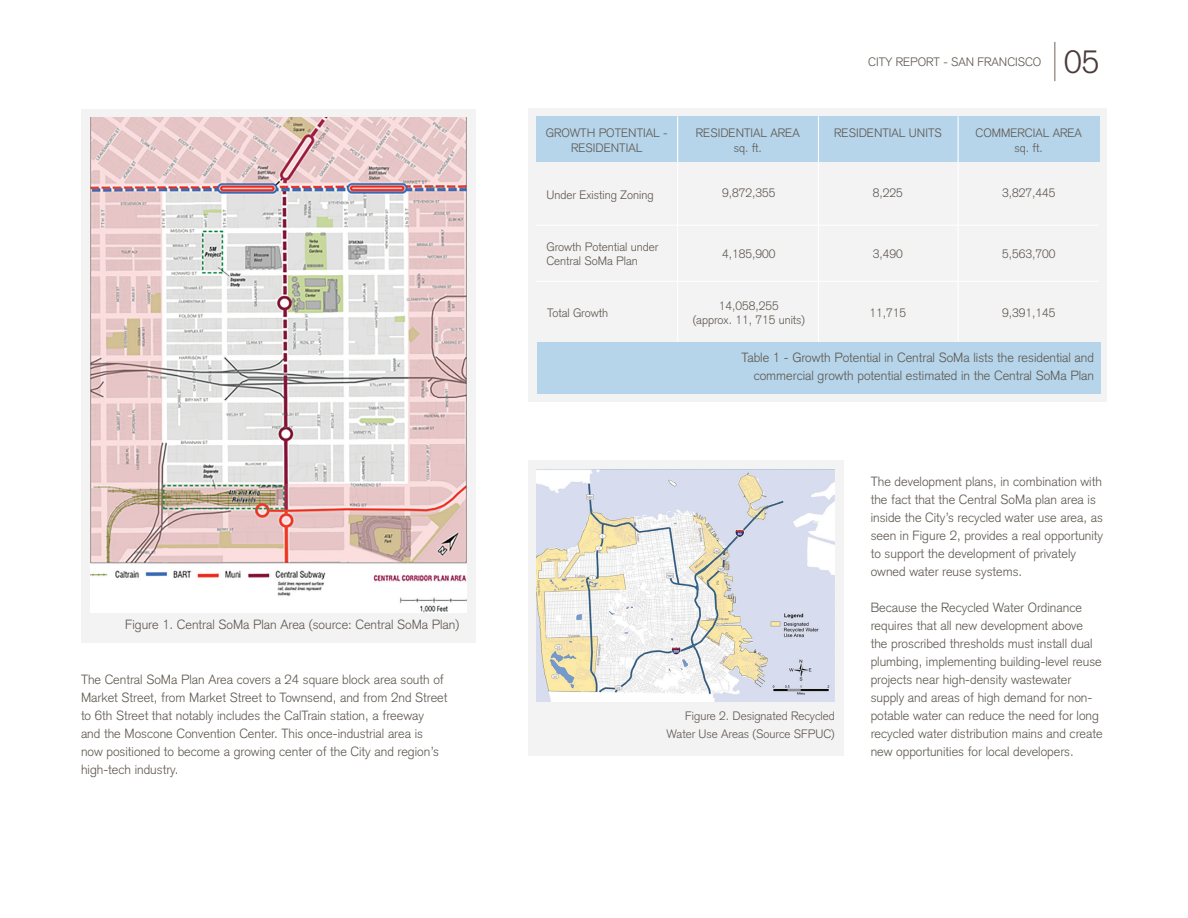
<style>
.page{position:relative;width:1188px;height:918px;background:#fff}
.page>*{position:absolute;margin:0;border:0;box-sizing:border-box;transform-origin:0 0}
.t1{font:300 31.65px "Akzidenz Grotesk";color:#4a3b3a}
.t2{font:300 13.2px/18px "Akzidenz Grotesk";color:#5f5951}
.t3{font:300 12px/14.4px "Akzidenz Grotesk";color:#5f5951;text-align:center}
</style>
<div class="page">
<hr style="left:1055px;top:42px;width:1px;height:39px;background:#716557">
<div style="left:81px;top:109px;width:395px;height:534px;background:#f4f3f3"></div>
<div style="left:528px;top:461px;width:316px;height:295px;background:#f4f3f3"></div>
<img style="left:91px;top:118px;width:375px;height:494px">
<div style="left:528px;top:108px;width:579px;height:294px;background:#f4f3f3"></div>
<div style="left:536px;top:116px;width:563px;height:45px;background:#b6d5eb"></div>
<hr style="left:677px;top:116px;width:1px;height:244px;background:#fff">
<hr style="left:818px;top:116px;width:1px;height:244px;background:#fff">
<hr style="left:958px;top:116px;width:1px;height:249px;background:#fff">
<hr style="left:536px;top:225px;width:563px;height:1px;background:#fff">
<hr style="left:536px;top:281px;width:563px;height:1px;background:#fff">
<div style="left:537px;top:343px;width:564px;height:51px;background:#b6d5eb"></div>
<img style="left:537px;top:470px;width:298px;height:232px">
<p class="t2" style="left:125px;top:616px;width:336px">Figure 1. Central SoMa Plan Area (source: Central SoMa Plan)</p>
<p class="t2" style="left:81px;top:670px;width:368px">The Central SoMa Plan Area covers a 24 square block area south of Market Street, from Market Street to Townsend, and from 2nd Street to 6th Street that notably includes the CalTrain station, a freeway<br>and the Moscone Convention Center. This once-industrial area is now positioned to become a growing center of the City and region’s high-tech industry.</p>
<p class="t3" style="left:868px;top:55px;width:175px">CITY REPORT - SAN FRANCISCO</p>
<h1 class="t1" style="left:1064px;top:44px;width:37px">05</h1>
<p class="t3" style="left:546px;top:126px;width:123px">GROWTH POTENTIAL -<br>RESIDENTIAL</p>
<p class="t3" style="left:696px;top:126px;width:105px">RESIDENTIAL AREA sq. ft.</p>
<p class="t3" style="left:834px;top:126px;width:109px">RESIDENTIAL UNITS</p>
<p class="t3" style="left:976px;top:126px;width:108px">COMMERCIAL AREA sq. ft.</p>
<p class="t3" style="left:546px;top:188px;width:109px">Under Existing Zoning</p>
<p class="t3" style="left:722px;top:186px;width:55px">9,872,355</p>
<p class="t3" style="left:873px;top:186px;width:32px">8,225</p>
<p class="t3" style="left:1002px;top:186px;width:55px">3,827,445</p>
<p class="t3" style="left:546px;top:240px;width:113px;text-align:left">Growth Potential under<br>Central SoMa Plan</p>
<p class="t3" style="left:547px;top:305px;width:63px">Total Growth</p>
<p class="t3" style="left:722px;top:246px;width:55px">4,185,900</p>
<p class="t3" style="left:693px;top:298px;width:114px">14,058,255<br>(approx. 11, 715 units)</p>
<p class="t3" style="left:873px;top:246px;width:32px">3,490</p>
<p class="t3" style="left:869px;top:305px;width:38px">11,715</p>
<p class="t3" style="left:1002px;top:246px;width:55px">5,563,700</p>
<p class="t3" style="left:1002px;top:305px;width:55px">9,391,145</p>
<p class="t2" style="left:742px;top:348px;width:354px;text-align:right">Table 1 - Growth Potential in Central SoMa lists the residential and commercial growth potential estimated in the Central SoMa Plan</p>
<p class="t3" style="left:667px;top:707px;width:170px;line-height:18px;text-align:right">Figure 2. Designated Recycled<br>Water Use Areas (Source SFPUC)</p>
<p class="t2" style="left:871px;top:472px;width:234px">The development plans, in combination with the fact that the Central SoMa plan area is inside the City’s recycled water use area, as seen in Figure 2, provides a real opportunity to support the development of privately owned water reuse systems.</p>
<p class="t2" style="left:871px;top:598px;width:233px">Because the Recycled Water Ordinance requires that all new development above the proscribed thresholds must install dual plumbing, implementing building-level reuse projects near high-density wastewater supply and areas of high demand for non&shy;potable water can reduce the need for long recycled water distribution mains and create new opportunities for local developers.</p>
</div>
